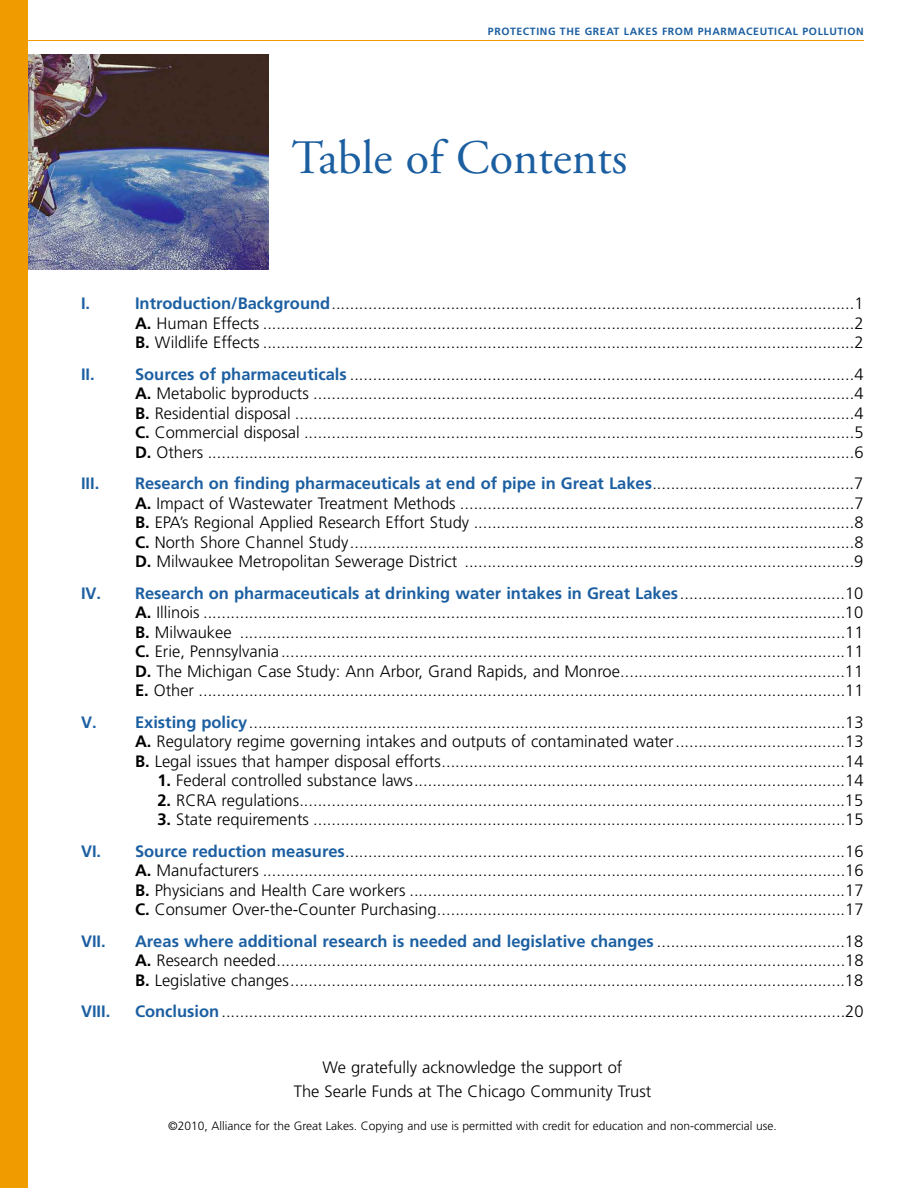
<style>
.page{position:relative;width:918px;height:1188px;background:#fff}
.page>*{position:absolute;margin:0;border:0;box-sizing:border-box;transform-origin:0 0}
.t1{font:48px "Adobe Garamond Pro";color:#1c5fa1}
.t2{font:300 16.5px/19.5px "Frutiger";color:#000;text-align:justify}
.t3{font:700 16.5px "Frutiger";color:#1c5fa1}
.t4{font:300 12px "Frutiger";color:#000}
.t5{font:700 10.5px "Frutiger";letter-spacing:.055em;color:#1c5fa1}
.s1{font-weight:700;color:#1c5fa1}
.s2{font-weight:700}
</style>
<div class="page">
<hr style="left:0;top:40px;width:864px;height:1px;background:#f09c00">
<img style="left:28px;top:54px;width:241px;height:216px">
<div style="left:0;top:0;width:28px;height:1188px;background:#f09c00"></div>
<p class="t5" style="left:488px;top:27px;width:377px">PROTECTING THE GREAT LAKES FROM PHARMACEUTICAL POLLUTION</p>
<h1 class="t1" style="left:292px;top:138px;width:337px">Table of Contents</h1>
<p class="t3" style="left:81px;top:297px;width:11px">I.</p>
<p class="t2" style="left:135px;top:295px;width:730px"><span class="s1">Introduction/Background</span>..................................................................................................................1<br><span class="s2">A.</span> Human Effects .................................................................................................................................2<br><span class="s2">B.</span> Wildlife Effects .................................................................................................................................2</p>
<p class="t3" style="left:81px;top:367px;width:15px">II.</p>
<p class="t2" style="left:135px;top:366px;width:730px"><span class="s1">Sources of pharmaceuticals</span> ..............................................................................................................4<br><span class="s2">A.</span> Metabolic byproducts ......................................................................................................................4<br><span class="s2">B.</span> Residential disposal ..........................................................................................................................4<br><span class="s2">C.</span> Commercial disposal ........................................................................................................................5<br><span class="s2">D.</span> Others .............................................................................................................................................6</p>
<p class="t3" style="left:81px;top:477px;width:20px">III.</p>
<p class="t2" style="left:135px;top:475px;width:730px"><span class="s1">Research on finding pharmaceuticals at end of pipe in Great Lakes</span>............................................7<br><span class="s2">A.</span> Impact of Wastewater Treatment Methods ......................................................................................7<br><span class="s2">B.</span> EPA’s Regional Applied Research Effort Study ...................................................................................8<br><span class="s2">C.</span> North Shore Channel Study..............................................................................................................8<br><span class="s2">D.</span> Milwaukee Metropolitan Sewerage District .....................................................................................9</p>
<p class="t2" style="left:135px;top:585px;width:730px;text-indent:-54px"><span class="s1">IV. Research on pharmaceuticals at drinking water intakes in Great Lakes</span>....................................10<br><span class="s2">A.</span> Illinois ............................................................................................................................................10<br><span class="s2">B.</span> Milwaukee ....................................................................................................................................11<br><span class="s2">C.</span> Erie, Pennsylvania ...........................................................................................................................11<br><span class="s2">D.</span> The Michigan Case Study: Ann Arbor, Grand Rapids, and Monroe.................................................11<br><span class="s2">E.</span> Other .............................................................................................................................................11</p>
<p class="t2" style="left:135px;top:714px;width:730px;text-indent:-54px"><span class="s1">V. Existing policy</span>..................................................................................................................................13<br><span class="s2">A.</span> Regulatory regime governing intakes and outputs of contaminated water.....................................13<br><span class="s2">B.</span> Legal issues that hamper disposal efforts........................................................................................14</p>
<p class="t2" style="left:157px;top:772px;width:708px"><span class="s2">1.</span> Federal controlled substance laws..............................................................................................14</p>
<p class="t2" style="left:157px;top:792px;width:707px"><span class="s2">2.</span> RCRA regulations.......................................................................................................................15</p>
<p class="t2" style="left:81px;top:805px;width:784px;line-height:31.5px;text-align:right"><span class="s2">3.</span> State requirements ....................................................................................................................15<br><span class="s1">VI. Source reduction measures</span>.............................................................................................................16</p>
<p class="t2" style="left:135px;top:862px;width:730px"><span class="s2">A.</span> Manufacturers ...............................................................................................................................16<br><span class="s2">B.</span> Physicians and Health Care workers ...............................................................................................17<br><span class="s2">C.</span> Consumer Over-the-Counter Purchasing.........................................................................................17</p>
<p class="t3" style="left:81px;top:934px;width:26px">VII.</p>
<p class="t2" style="left:135px;top:933px;width:730px"><span class="s1">Areas where additional research is needed and legislative changes</span> .........................................18<br><span class="s2">A.</span> Research needed............................................................................................................................18<br><span class="s2">B.</span> Legislative changes.........................................................................................................................18</p>
<p class="t3" style="left:81px;top:1005px;width:31px">VIII.</p>
<p class="t2" style="left:135px;top:1003px;width:730px"><span class="s1">Conclusion</span>........................................................................................................................................20</p>
<p class="t2" style="left:294px;top:1056px;width:359px;line-height:24px;text-align:center">We gratefully acknowledge the support of<br>The Searle Funds at The Chicago Community Trust</p>
<p class="t4" style="left:168px;top:1121px;width:610px">©2010, Alliance for the Great Lakes. Copying and use is permitted with credit for education and non-commercial use.</p>
</div>
